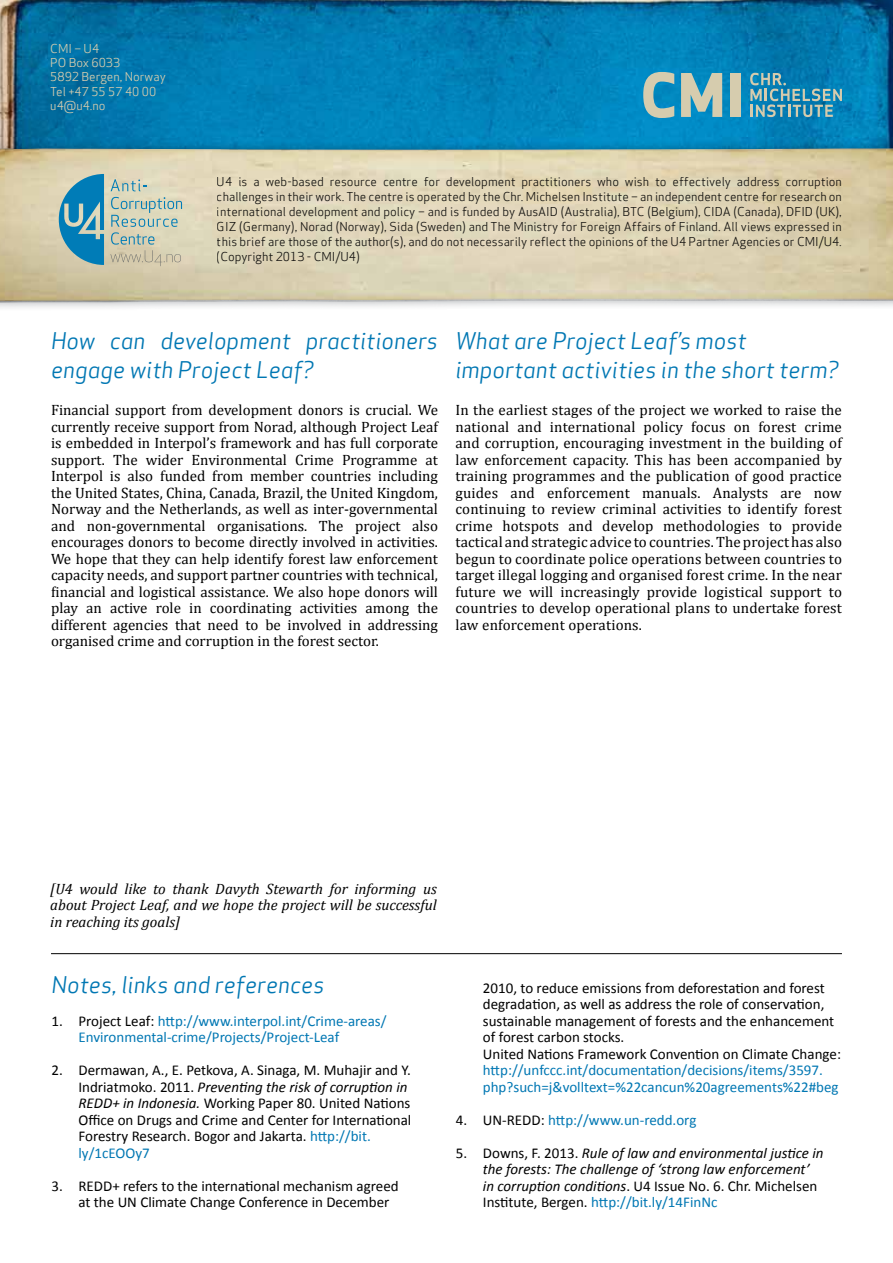
<style>
.page{position:relative;width:893px;height:1263px;background:#fff}
.page>*{position:absolute;margin:0;border:0;box-sizing:border-box;transform-origin:0 0}
.t1{font:22.5px/28.5px "Apex Sans Book Italic T";color:#0077b3}
.t2{font:15px/16.5px "Cambria";color:#000;text-align:justify}
.t3{font:15px/16.5px "Calibri";color:#000}
.t4{font:15px/16.5px "Calibri";color:#0077b3}
.t5{font:italic 15px/16.5px "Calibri";color:#000}
.t6{font:italic 15px/16.5px "Cambria";color:#000;text-align:justify}
.t7{font:12px/15px "Apex Sans Book T";color:#000;text-align:justify}
.t8{font:12px/14.4px "Apex Sans Book T";color:#d6ccae}
.s1{color:#000}
.s2{font-style:italic}
.s3{color:#0077b3}
.s4{font-style:normal}
.s5{font-style:normal;color:#0077b3}
</style>
<div class="page">
<img style="left:0;top:0;width:893px;height:136px">
<img style="left:0;top:136px;width:893px;height:172px">
<img style="left:0;top:148px;width:893px;height:153px">
<svg style="left:59px;top:174px;width:45px;height:91px;background:#4b99b6"></svg>
<svg style="left:111px;top:179px;width:36px;height:12px"></svg>
<svg style="left:110px;top:197px;width:72px;height:69px;background:#c3c8b4"></svg>
<svg style="left:750px;top:73px;width:92px;height:44px;background:#3e92b1"></svg>
<svg style="left:643px;top:72px;width:31px;height:46px"></svg>
<svg style="left:681px;top:73px;width:41px;height:44px;background:#9cbab3"></svg>
<div style="left:730px;top:73px;width:10px;height:44px;background:#d6ccae"></div>
<hr style="left:51px;top:953px;width:791px;height:1px;background:#000">
<p class="t8" style="left:50px;top:41px;width:117px">CMI – U4<br>PO Box 6033<br>5892 Bergen, Norway<br>Tel +47 55 57 40 00 u4@u4.no</p>
<p class="t7" style="left:217px;top:174px;width:627px">U4 is a web-based resource centre for development practitioners who wish to effectively address corruption challenges in their work. The centre is operated by the Chr. Michelsen Institute – an independent centre for research on international development and policy – and is funded by AusAID (Australia), BTC (Belgium), CIDA (Canada), DFID (UK), GIZ (Germany), Norad (Norway), Sida (Sweden) and The Ministry for Foreign Affairs of Finland. All views expressed in this brief are those of the author(s), and do not necessarily reflect the opinions of the U4 Partner Agencies or CMI/U4. (Copyright 2013 - CMI/U4)</p>
<h1 class="t1" style="left:51px;top:327px;width:388px">How can development practitioners engage with Project Leaf?</h1>
<p class="t2" style="left:51px;top:402px;width:388px">Financial support from development donors is crucial. We currently receive support from Norad, although Project Leaf is embedded in Interpol’s framework and has full corporate support. The wider Environmental Crime Programme at Interpol is also funded from member countries including the United States, China, Canada, Brazil, the United Kingdom, Norway and the Netherlands, as well as inter-governmental and non-governmental organisations. The project also encourages donors to become directly involved in activities.<br>We hope that they can help identify forest law enforcement capacity needs, and support partner countries with technical, financial and logistical assistance. We also hope donors will play an active role in coordinating activities among the different agencies that need to be involved in addressing organised crime and corruption in the forest sector.</p>
<h1 class="t1" style="left:455px;top:327px;width:385px">What are Project Leaf’s most important activities in the short term?</h1>
<p class="t2" style="left:455px;top:402px;width:388px">In the earliest stages of the project we worked to raise the national and international policy focus on forest crime and corruption, encouraging investment in the building of law enforcement capacity. This has been accompanied by training programmes and the publication of good practice guides and enforcement manuals. Analysts are now continuing to review criminal activities to identify forest crime hotspots and develop methodologies to provide tactical and strategic advice to countries. The project has also begun to coordinate police operations between countries to target illegal logging and organised forest crime. In the near future we will increasingly provide logistical support to countries to develop operational plans to undertake forest law enforcement operations.</p>
<p class="t6" style="left:50px;top:880px;width:388px">[U4 would like to thank Davyth Stewarth for informing us about Project Leaf, and we hope the project will be successful in reaching its goals]</p>
<h1 class="t1" style="left:51px;top:970px;width:274px">Notes, links and references</h1>
<p class="t4" style="left:78px;top:1012px;width:310px;text-indent:-27px"><span class="s1">1. Project Leaf:</span> http://www.interpol.int/Crime-areas/<br>Environmental-crime/Projects/Project-Leaf</p>
<p class="t3" style="left:78px;top:1061px;width:334px;text-indent:-27px">2. Dermawan, A., E. Petkova, A. Sinaga, M. Muhajir and Y.<br>Indriatmoko. 2011. <span class="s2">Preventing the risk of corruption in REDD+ in Indonesia.</span> Working Paper 80. United Nations Office on Drugs and Crime and Center for International Forestry Research. Bogor and Jakarta. <span class="s3">http://bit. ly/1cEOOy7</span></p>
<p class="t3" style="left:78px;top:1177px;width:322px;text-indent:-27px">3. REDD+ refers to the international mechanism agreed at the UN Climate Change Conference in December</p>
<p class="t3" style="left:483px;top:979px;width:360px">2010, to reduce emissions from deforestation and forest degradation, as well as address the role of conservation, sustainable management of forests and the enhancement of forest carbon stocks.<br>United Nations Framework Convention on Climate Change:</p>
<p class="t4" style="left:483px;top:1061px;width:357px">http://unfccc.int/documentation/decisions/items/3597. php?such=j&amp;volltext=%22cancun%20agreements%22#beg</p>
<p class="t4" style="left:456px;top:1111px;width:242px"><span class="s1">4. UN-REDD:</span> http://www.un-redd.org</p>
<p class="t5" style="left:483px;top:1144px;width:342px;text-indent:-27px"><span class="s4">5. Downs, F. 2013.</span> Rule of law and environmental justice in the forests: The challenge of ‘strong law enforcement’ in corruption conditions<span class="s4">. U4 Issue No. 6. Chr. Michelsen Institute, Bergen.</span> <span class="s5">http://bit.ly/14FinNc</span></p>
</div>
